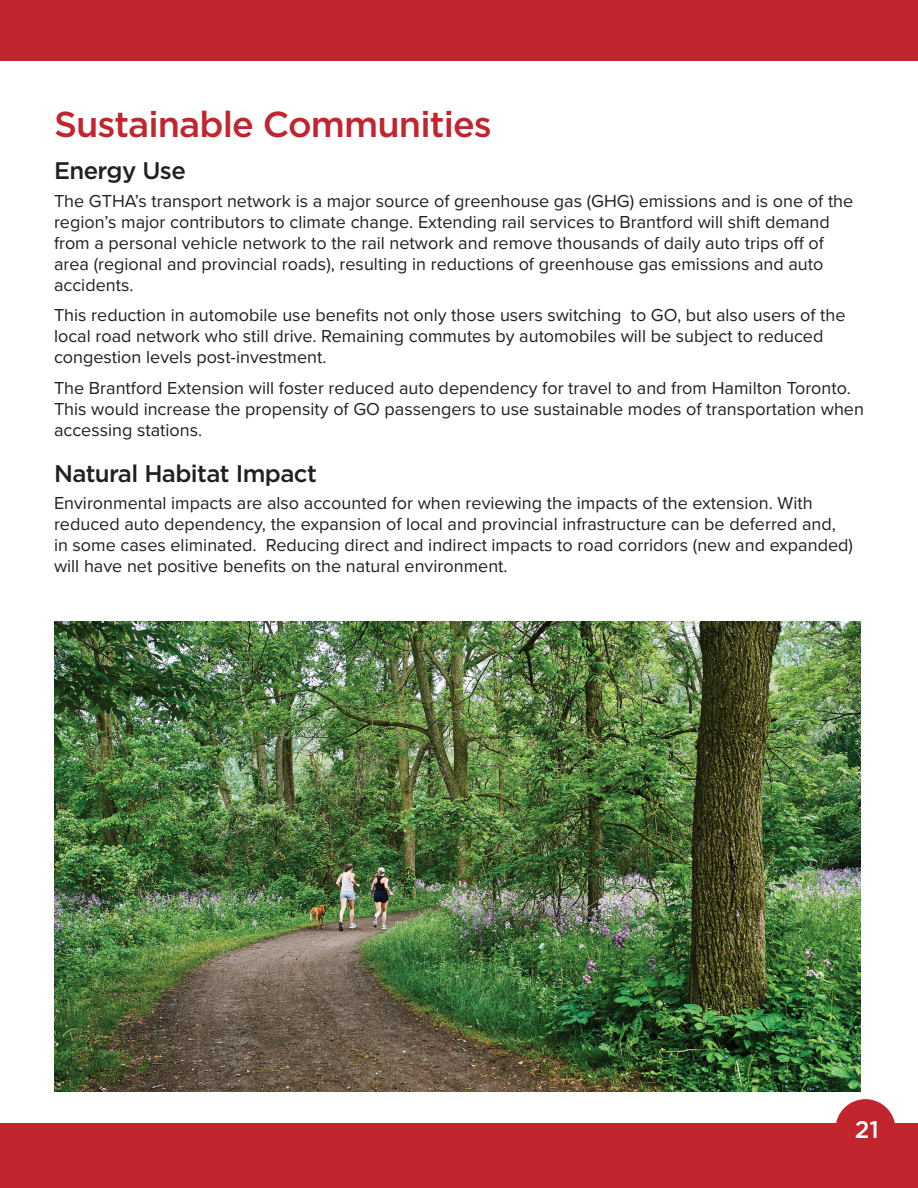
<style>
.page{position:relative;width:918px;height:1188px;background:#fff}
.page>*{position:absolute;margin:0;border:0;box-sizing:border-box;transform-origin:0 0}
.t1{font:500 36px "Gotham";letter-spacing:-.025em;color:#c1252e}
.t2{font:500 24px "Gotham";letter-spacing:-.025em;color:#231f20}
.t3{font:500 24px "Gotham";color:#fff}
.t4{font:18px/21px "Proxima Nova";color:#231f20}
</style>
<div class="page">
<div style="left:0;top:1123px;width:918px;height:65px;background:#c1252e"></div>
<div style="left:835px;top:1099px;width:60px;height:60px;background:#c1252e;border-radius:50%"></div>
<div style="left:0;top:0;width:918px;height:61px;background:#c1252e"></div>
<img style="left:54px;top:621px;width:807px;height:470px">
<h1 class="t1" style="left:54px;top:100px;width:439px">Sustainable Communities</h1>
<h2 class="t2" style="left:54px;top:155px;width:133px">Energy Use</h2>
<p class="t4" style="left:54px;top:189px;width:801px">The GTHA’s transport network is a major source of greenhouse gas (GHG) emissions and is one of the region’s major contributors to climate change. Extending rail services to Brantford will shift demand from a personal vehicle network to the rail network and remove thousands of daily auto trips off of area (regional and provincial roads), resulting in reductions of greenhouse gas emissions and auto accidents.</p>
<p class="t4" style="left:54px;top:304px;width:793px">This reduction in automobile use benefits not only those users switching to GO, but also users of the local road network who still drive. Remaining commutes by automobiles will be subject to reduced congestion levels post-investment.</p>
<p class="t4" style="left:54px;top:377px;width:811px">The Brantford Extension will foster reduced auto dependency for travel to and from Hamilton Toronto.<br>This would increase the propensity of GO passengers to use sustainable modes of transportation when accessing stations.</p>
<h2 class="t2" style="left:54px;top:458px;width:264px">Natural Habitat Impact</h2>
<p class="t4" style="left:54px;top:492px;width:801px">Environmental impacts are also accounted for when reviewing the impacts of the extension. With reduced auto dependency, the expansion of local and provincial infrastructure can be deferred and, in some cases eliminated. Reducing direct and indirect impacts to road corridors (new and expanded) will have net positive benefits on the natural environment.</p>
<h2 class="t3" style="left:855px;top:1114px;width:26px">21</h2>
</div>
